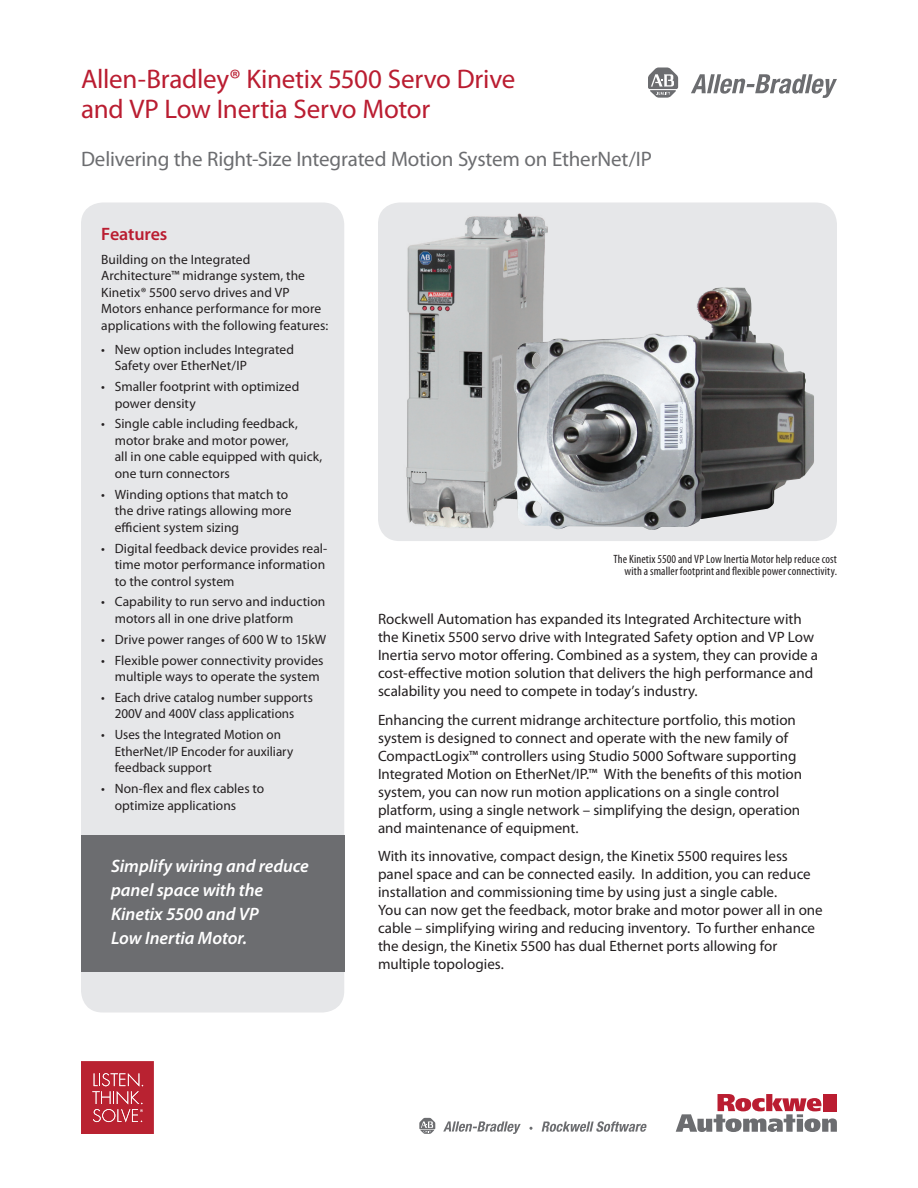
<style>
.page{position:relative;width:918px;height:1188px;background:#fff}
.page>*{position:absolute;margin:0;border:0;box-sizing:border-box;transform-origin:0 0}
.t1{font:27px/30px "Myriad Pro";letter-spacing:-.01em;color:#ba1d31}
.t2{font:21px "Myriad Pro";letter-spacing:-.01em;color:#6c6d70}
.t3{font:italic 600 18px/24px "Myriad Pro";letter-spacing:-.005em;color:#fff}
.t4{font:600 18px "Myriad Pro";letter-spacing:-.005em;color:#ba1d31}
.t5{font:15px/18px "Myriad Pro";color:#231f20}
.t6{font:13.5px/16.5px "Myriad Pro";letter-spacing:.005em;color:#231f20}
.t7{font:condensed 12px/12px "Myriad Pro";letter-spacing:.01em;color:#231f20;text-align:right}
</style>
<div class="page">
<svg style="left:419px;top:1118px;width:16px;height:16px"></svg>
<svg style="left:443px;top:1121px;width:78px;height:13px"></svg>
<svg style="left:542px;top:1121px;width:105px;height:11px"></svg>
<svg style="left:676px;top:1094px;width:161px;height:38px"></svg>
<div style="left:823px;top:1094px;width:6px;height:17px;background:#ba1d31"></div>
<div style="left:831px;top:1094px;width:6px;height:17px;background:#ba1d31"></div>
<svg style="left:81px;top:1061px;width:73px;height:73px;background:#bf3643"></svg>
<div style="left:378px;top:203px;width:459px;height:338px;background:#e6e7e9;border-radius:22px"></div>
<img style="left:406px;top:213px;width:143px;height:315px">
<div style="left:81px;top:202px;width:263px;height:810px;background:#e6e7e9;border-radius:22px"></div>
<div style="left:81px;top:835px;width:263px;height:136px;background:#6c6d70"></div>
<svg style="left:648px;top:67px;width:30px;height:31px"></svg>
<svg style="left:691px;top:74px;width:146px;height:24px"></svg>
<img style="left:549px;top:288px;width:265px;height:242px">
<img style="left:514px;top:342px;width:35px;height:184px">
<h1 class="t1" style="left:81px;top:64px;width:436px">Allen-Bradley® Kinetix 5500 Servo Drive and VP Low Inertia Servo Motor</h1>
<h2 class="t2" style="left:81px;top:147px;width:572px">Delivering the Right-Size Integrated Motion System on EtherNet/IP</h2>
<p class="t4" style="left:101px;top:224px;width:68px">Features</p>
<p class="t6" style="left:101px;top:251px;width:228px">Building on the Integrated Architecture™ midrange system, the Kinetix® 5500 servo drives and VP Motors enhance performance for more applications with the following features:</p>
<p class="t6" style="left:115px;top:341px;width:181px;text-indent:-14px">• New option includes Integrated<br>Safety over EtherNet/IP</p>
<p class="t6" style="left:115px;top:379px;width:186px;text-indent:-14px">• Smaller footprint with optimized power density</p>
<p class="t6" style="left:115px;top:416px;width:209px;text-indent:-14px">• Single cable including feedback, motor brake and motor power,<br>all in one cable equipped with quick, one turn connectors</p>
<p class="t6" style="left:115px;top:486px;width:178px;text-indent:-14px">• Winding options that match to the drive ratings allowing more efficient system sizing</p>
<p class="t6" style="left:115px;top:540px;width:214px;text-indent:-14px">• Digital feedback device provides real&shy;time motor performance information to the control system</p>
<p class="t6" style="left:115px;top:594px;width:212px;text-indent:-14px">• Capability to run servo and induction motors all in one drive platform</p>
<p class="t6" style="left:101px;top:631px;width:227px">• Drive power ranges of 600 W to 15kW</p>
<p class="t6" style="left:101px;top:652px;width:224px;text-align:right">• Flexible power connectivity provides multiple ways to operate the system</p>
<p class="t6" style="left:101px;top:689px;width:213px;text-align:center">• Each drive catalog number supports<br>200V and 400V class applications</p>
<p class="t6" style="left:115px;top:727px;width:180px;text-indent:-14px">• Uses the Integrated Motion on<br>EtherNet/IP Encoder for auxiliary feedback support</p>
<p class="t6" style="left:115px;top:781px;width:151px;text-indent:-14px">• Non-flex and flex cables to optimize applications</p>
<p class="t3" style="left:111px;top:854px;width:199px">Simplify wiring and reduce panel space with the<br>Kinetix 5500 and VP<br>Low Inertia Motor.</p>
<p class="t7" style="left:613px;top:552px;width:225px">The Kinetix 5500 and VP Low Inertia Motor help reduce cost with a smaller footprint and exible power connectivity.</p>
<p class="t5" style="left:378px;top:610px;width:442px">Rockwell Automation has expanded its Integrated Architecture with the Kinetix 5500 servo drive with Integrated Safety option and VP Low Inertia servo motor offering. Combined as a system, they can provide a cost-effective motion solution that delivers the high performance and scalability you need to compete in today’s industry.</p>
<p class="t5" style="left:378px;top:711px;width:426px">Enhancing the current midrange architecture portfolio, this motion system is designed to connect and operate with the new family of CompactLogix™ controllers using Studio 5000 Software supporting Integrated Motion on EtherNet/IP.™ With the benefits of this motion system, you can now run motion applications on a single control platform, using a single network – simplifying the design, operation and maintenance of equipment.</p>
<p class="t5" style="left:378px;top:848px;width:446px">With its innovative, compact design, the Kinetix 5500 requires less panel space and can be connected easily. In addition, you can reduce installation and commissioning time by using just a single cable.<br>You can now get the feedback, motor brake and motor power all in one cable – simplifying wiring and reducing inventory. To further enhance the design, the Kinetix 5500 has dual Ethernet ports allowing for multiple topologies.</p>
</div>
